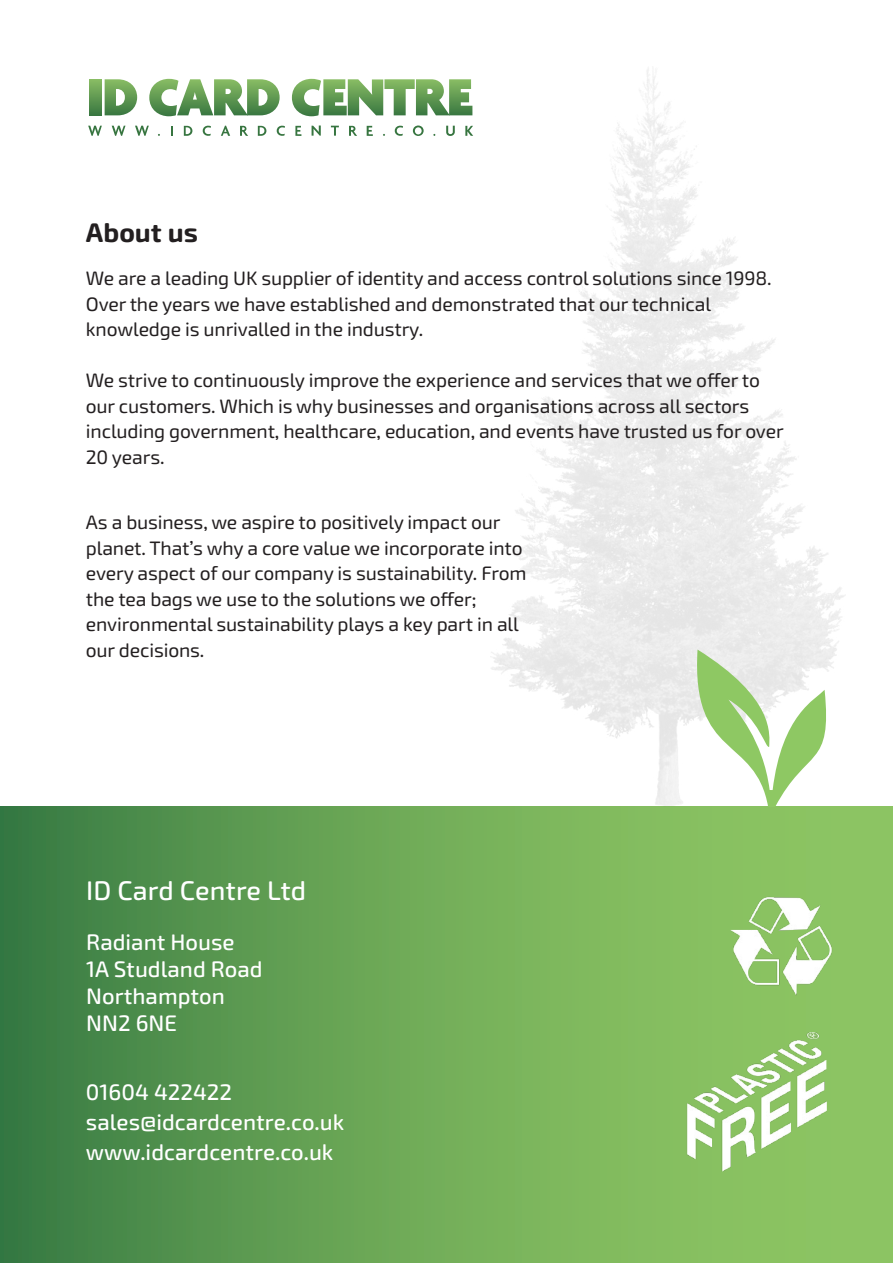
<style>
.page{position:relative;width:893px;height:1263px;background:#fff}
.page>*{position:absolute;margin:0;border:0;box-sizing:border-box;transform-origin:0 0}
.t1{font:500 27px "Exo Soft";color:#fff}
.t2{font:700 27px "Exo Soft";color:#231f20}
.t3{font:500 22.5px "Exo Soft";color:#fff}
.t4{font:19.5px/25.5px "Exo Soft";letter-spacing:-.01em;color:#231f20}
</style>
<div class="page">
<svg style="left:89px;top:79px;width:12px;height:36px"></svg>
<svg style="left:105px;top:79px;width:32px;height:36px"></svg>
<svg style="left:149px;top:79px;width:131px;height:37px"></svg>
<svg style="left:292px;top:79px;width:180px;height:37px"></svg>
<svg style="left:88px;top:126px;width:14px;height:10px"></svg>
<svg style="left:112px;top:126px;width:13px;height:10px"></svg>
<svg style="left:135px;top:126px;width:14px;height:10px"></svg>
<svg style="left:171px;top:126px;width:2px;height:10px"></svg>
<svg style="left:184px;top:126px;width:8px;height:10px"></svg>
<svg style="left:203px;top:126px;width:8px;height:10px"></svg>
<svg style="left:221px;top:126px;width:9px;height:10px"></svg>
<svg style="left:240px;top:126px;width:8px;height:10px"></svg>
<svg style="left:258px;top:126px;width:8px;height:10px"></svg>
<svg style="left:277px;top:126px;width:8px;height:10px"></svg>
<svg style="left:295px;top:126px;width:6px;height:10px"></svg>
<svg style="left:312px;top:126px;width:9px;height:10px"></svg>
<svg style="left:331px;top:126px;width:8px;height:10px"></svg>
<svg style="left:349px;top:126px;width:8px;height:10px"></svg>
<svg style="left:367px;top:126px;width:6px;height:10px"></svg>
<svg style="left:395px;top:126px;width:8px;height:10px"></svg>
<svg style="left:413px;top:126px;width:11px;height:10px"></svg>
<svg style="left:446px;top:126px;width:9px;height:10px"></svg>
<svg style="left:465px;top:126px;width:8px;height:10px"></svg>
<div style="left:0;top:806px;width:893px;height:457px;background:linear-gradient(to right,#408247,#9ad068)"></div>
<svg style="left:696px;top:649px;width:131px;height:158px"></svg>
<img style="left:730px;top:871px;width:126px;height:155px">
<img style="left:676px;top:1032px;width:151px;height:139px">
<p class="t2" style="left:86px;top:216px;width:114px">About us</p>
<p class="t4" style="left:86px;top:266px;width:687px">We are a leading UK supplier of identity and access control solutions since 1998.</p>
<p class="t4" style="left:86px;top:291px;width:627px">Over the years we have established and demonstrated that our technical knowledge is unrivalled in the industry.</p>
<p class="t4" style="left:86px;top:368px;width:699px">We strive to continuously improve the experience and services that we offer to our customers. Which is why businesses and organisations across all sectors including government, healthcare, education, and events have trusted us for over 20 years.</p>
<p class="t4" style="left:86px;top:510px;width:416px">As a business, we aspire to positively impact our</p>
<p class="t4" style="left:86px;top:535px;width:438px">planet. That’s why a core value we incorporate into</p>
<p class="t4" style="left:86px;top:561px;width:442px">every aspect of our company is sustainability. From</p>
<p class="t4" style="left:86px;top:586px;width:434px">the tea bags we use to the solutions we offer; environmental sustainability plays a key part in all</p>
<p class="t4" style="left:86px;top:637px;width:120px">our decisions.</p>
<p class="t1" style="left:86px;top:875px;width:222px">ID Card Centre Ltd</p>
<p class="t3" style="left:86px;top:929px;width:150px">Radiant House</p>
<p class="t3" style="left:86px;top:956px;width:178px">1A Studland Road</p>
<p class="t3" style="left:86px;top:983px;width:140px">Northampton</p>
<p class="t3" style="left:86px;top:1010px;width:93px">NN2 6NE</p>
<p class="t3" style="left:86px;top:1079px;width:148px">01604 422422</p>
<p class="t3" style="left:86px;top:1109px;width:260px">sales@idcardcentre.co.uk</p>
<p class="t3" style="left:86px;top:1139px;width:249px">www.idcardcentre.co.uk</p>
</div>
